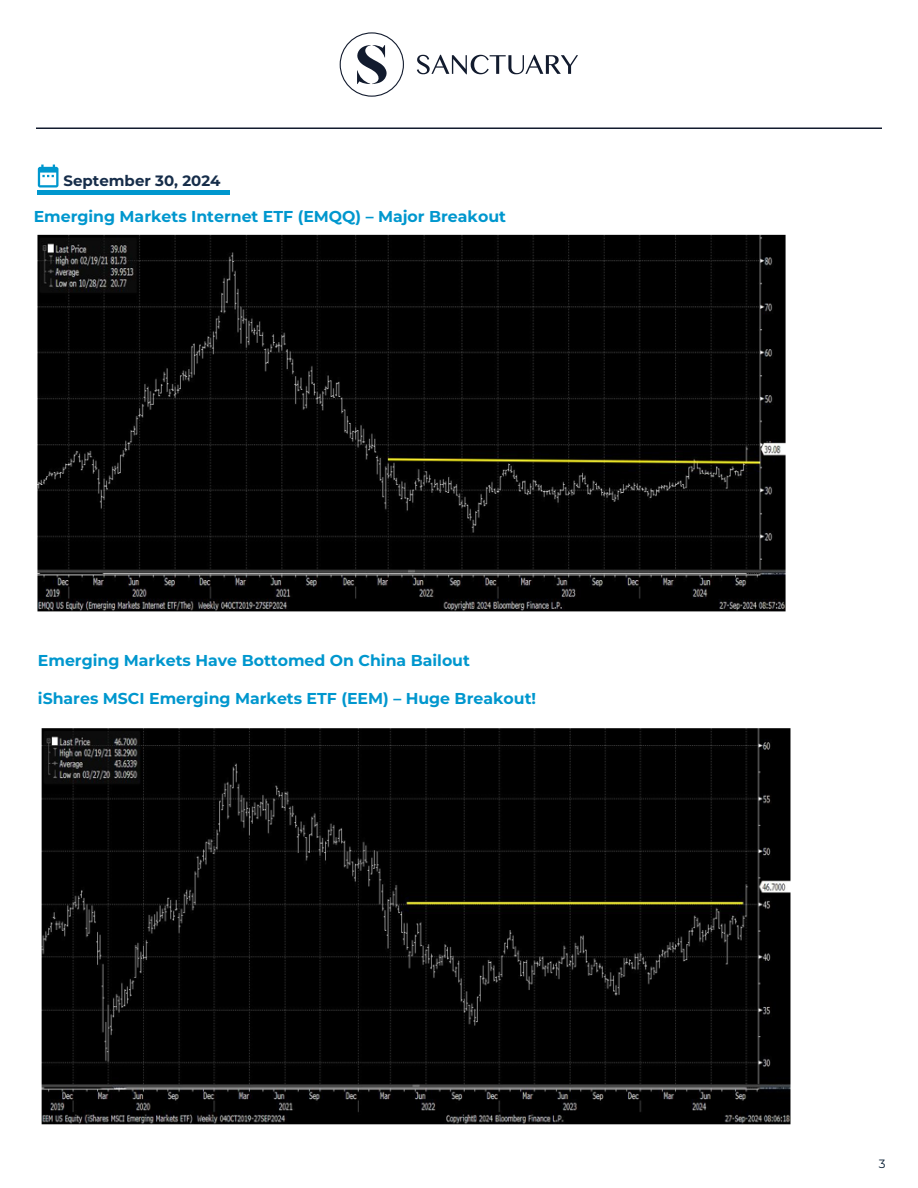
<style>
.page{position:relative;width:918px;height:1188px;background:#fff}
.page>*{position:absolute;margin:0;border:0;box-sizing:border-box;transform-origin:0 0}
.t1{font:700 15.75px "Montserrat";color:#0097ce}
.t2{font:700 15px "Montserrat";color:#162d4a}
.t3{font:12px "Montserrat";color:#00182f}
</style>
<div class="page">
<hr style="left:36px;top:128px;width:846px;height:1px;background:#121b2e">
<svg style="left:340px;top:32px;width:64px;height:65px"></svg>
<svg style="left:417px;top:55px;width:161px;height:19px"></svg>
<svg style="left:38px;top:165px;width:20px;height:23px"></svg>
<div style="left:38px;top:190px;width:192px;height:5px;background:#0097ce"></div>
<img style="left:37px;top:234px;width:749px;height:378px">
<img style="left:41px;top:728px;width:750px;height:397px">
<p class="t2" style="left:64px;top:171px;width:159px">September 30, 2024</p>
<p class="t1" style="left:34px;top:206px;width:474px">Emerging Markets Internet ETF (EMQQ) – Major Breakout</p>
<p class="t1" style="left:38px;top:650px;width:434px">Emerging Markets Have Bottomed On China Bailout</p>
<p class="t1" style="left:38px;top:688px;width:500px">iShares MSCI Emerging Markets ETF (EEM) – Huge Breakout!</p>
<p class="t3" style="left:879px;top:1156px;width:8px">3</p>
</div>
